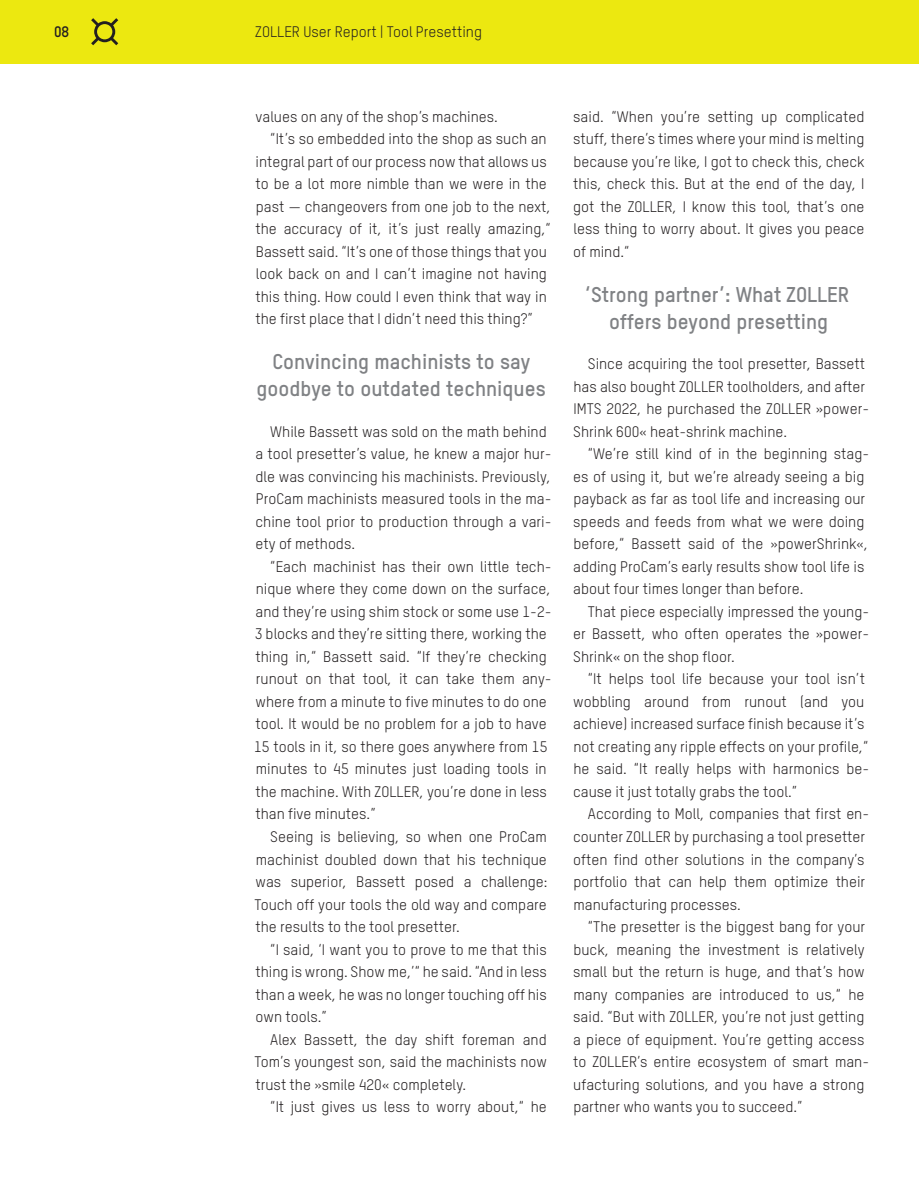
<style>
.page{position:relative;width:919px;height:1187px;background:#fff}
.page>*{position:absolute;margin:0;border:0;box-sizing:border-box;transform-origin:0 0}
._13_Zwischenüberschrift{font:700 21px/27px "TSTARPRO";color:#808285;text-align:center}
._12_Fließtext{font:15px/22.5px "TSTARPRO";color:#231f20}
.t1{font:700 15px "TSTARPRO";color:#231f20}
</style>
<div class="page">
<div style="left:0;top:0;width:918px;height:64px;background:#ece810"></div>
<svg style="left:91px;top:18px;width:27px;height:27px"></svg>
<p class="t1" style="left:54px;top:22px;width:17px">08</p>
<p class="_12_Fließtext" style="left:255px;top:20px;width:228px">ZOLLER User Report | Tool Presetting</p>
<p class="_12_Fließtext" style="left:255px;top:104px;width:244px">values on any of the shop’s machines.</p>
<p class="_12_Fließtext" style="left:255px;top:127px;width:297px;text-indent:15px">“It’s so embedded into the shop as such an integral part of our process now that allows us to be a lot more nimble than we were in the past — changeovers from one job to the next, the accuracy of it, it’s just really amazing,“ Bassett said. “It’s one of those things that you look back on and I can’t imagine not having this thing. How could I even think that way in the first place that I didn’t need this thing?”</p>
<p class="_13_Zwischenüberschrift" style="left:256px;top:347px;width:291px">Convincing machinists to say goodbye to outdated techniques</p>
<p class="_12_Fließtext" style="left:255px;top:419px;width:297px;text-indent:15px">While Bassett was sold on the math behind a tool presetter’s value, he knew a major hur&shy;dle was convincing his machinists. Previously, ProCam machinists measured tools in the ma&shy;chine tool prior to production through a vari&shy;ety of methods.</p>
<p class="_12_Fließtext" style="left:254px;top:554px;width:299px;text-indent:16px">“Each machinist has their own little tech&shy;nique where they come down on the surface, and they’re using shim stock or some use 1-2- 3 blocks and they’re sitting there, working the thing in,“ Bassett said. “If they’re checking runout on that tool, it can take them any&shy;where from a minute to five minutes to do one tool. It would be no problem for a job to have 15 tools in it, so there goes anywhere from 15 minutes to 45 minutes just loading tools in the machine. With ZOLLER, you’re done in less than five minutes.”</p>
<p class="_12_Fließtext" style="left:254px;top:824px;width:295px;text-align:justify;text-indent:16px">Seeing is believing, so when one ProCam machinist doubled down that his technique was superior, Bassett posed a challenge:<br>Touch off your tools the old way and compare the results to the tool presetter.</p>
<p class="_12_Fließtext" style="left:255px;top:937px;width:293px;text-align:justify;text-indent:15px">“I said, ‘I want you to prove to me that this thing is wrong. Show me,’“ he said. “And in less than a week, he was no longer touching off his own tools.”</p>
<p class="_12_Fließtext" style="left:254px;top:1027px;width:294px;text-align:justify;text-indent:16px">Alex Bassett, the day shift foreman and Tom’s youngest son, said the machinists now trust the »smile 420« completely.</p>
<p class="_12_Fließtext" style="left:270px;top:1094px;width:278px">“It just gives us less to worry about,“ he</p>
<p class="_12_Fließtext" style="left:573px;top:104px;width:293px;text-align:justify">said. “When you’re setting up complicated stuff, there’s times where your mind is melting because you’re like, I got to check this, check this, check this. But at the end of the day, I got the ZOLLER, I know this tool, that’s one less thing to worry about. It gives you peace of mind.“</p>
<p class="_13_Zwischenüberschrift" style="left:585px;top:279px;width:265px">‘Strong partner’: What ZOLLER offers beyond presetting</p>
<p class="_12_Fließtext" style="left:573px;top:352px;width:297px;text-indent:15px">Since acquiring the tool presetter, Bassett has also bought ZOLLER toolholders, and after IMTS 2022, he purchased the ZOLLER »power-Shrink 600« heat-shrink machine.</p>
<p class="_12_Fließtext" style="left:573px;top:442px;width:297px;text-indent:15px">“We’re still kind of in the beginning stag&shy;es of using it, but we’re already seeing a big payback as far as tool life and increasing our speeds and feeds from what we were doing before,“ Bassett said of the »powerShrink«, adding ProCam’s early results show tool life is about four times longer than before.</p>
<p class="_12_Fließtext" style="left:573px;top:599px;width:297px;text-align:justify;text-indent:15px">That piece especially impressed the young&shy;er Bassett, who often operates the »power-Shrink« on the shop floor.</p>
<p class="_12_Fließtext" style="left:573px;top:667px;width:297px;text-indent:15px">“It helps tool life because your tool isn’t wobbling around from runout (and you achieve) increased surface finish because it’s not creating any ripple effects on your profile,“ he said. “It really helps with harmonics be&shy;cause it just totally grabs the tool.”</p>
<p class="_12_Fließtext" style="left:573px;top:802px;width:297px;text-indent:15px">According to Moll, companies that first en&shy;counter ZOLLER by purchasing a tool presetter often find other solutions in the company’s portfolio that can help them optimize their manufacturing processes.</p>
<p class="_12_Fließtext" style="left:573px;top:914px;width:297px;text-indent:15px">“The presetter is the biggest bang for your buck, meaning the investment is relatively small but the return is huge, and that’s how many companies are introduced to us,“ he said. “But with ZOLLER, you’re not just getting a piece of equipment. You’re getting access to ZOLLER’s entire ecosystem of smart man&shy;ufacturing solutions, and you have a strong partner who wants you to succeed.”</p>
</div>
